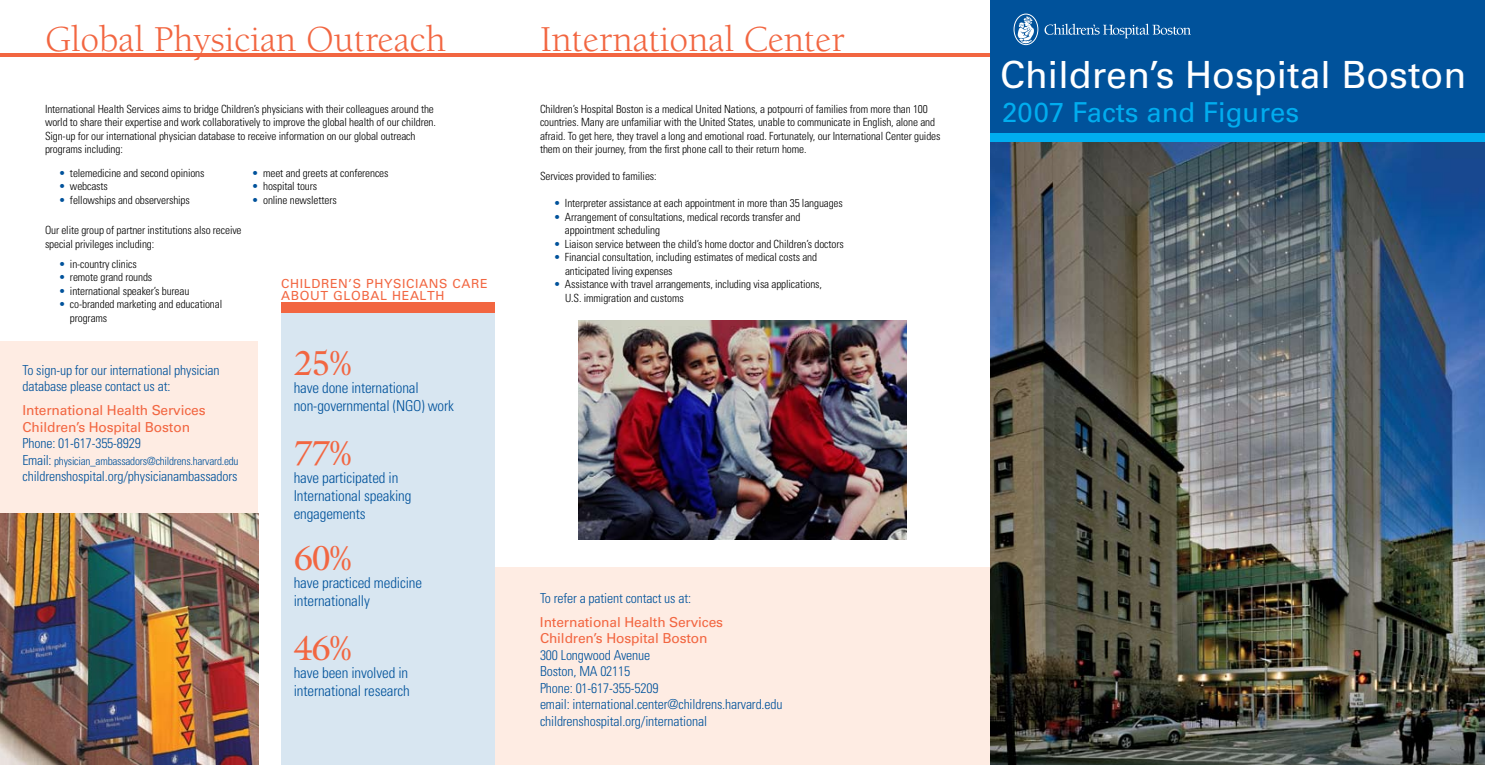
<style>
.page{position:relative;width:1485px;height:765px;background:#fff}
.page>*{position:absolute;margin:0;border:0;box-sizing:border-box;transform-origin:0 0}
.t1{font:37.5px "Berkeley";color:#f26641}
.t2{font:37.5px "Univers";color:#fff}
.t3{font:35px "Galliard";letter-spacing:-.05em;color:#f26641}
.t4{font:27.5px "Univers";color:#00adef}
.t5{font:300 condensed 15px/18px "Univers";letter-spacing:-.01em;color:#00529b}
.t6{font:300 condensed 13.75px/16.5px "Univers";letter-spacing:-.01em;color:#00529b}
.t7{font:13.75px/16.5px "Univers";letter-spacing:-.01em;color:#f26641}
.t8{font:12.5px/12.5px "Univers";letter-spacing:.05em;color:#f26641}
.t9{font:300 condensed 11.25px/13.5px "Univers";letter-spacing:-.01em;color:#000}
.t10{font:300 condensed 11.25px "Univers";letter-spacing:-.02em;color:#00529b}
.s1{color:#00529b}
.s2{font-size:13.75px}
</style>
<div class="page">
<div style="left:0;top:341px;width:258px;height:183px;background:#feece3"></div>
<div style="left:478px;top:568px;width:534px;height:197px;background:#feece3"></div>
<img style="left:990px;top:142px;width:495px;height:623px">
<div style="left:990px;top:10px;width:495px;height:132px;background:#00adef"></div>
<div style="left:990px;top:0;width:495px;height:132px;background:#00529b"></div>
<svg style="left:1012px;top:12px;width:27px;height:34px"></svg>
<div style="left:1014px;top:14px;width:24px;height:31px;border:1px solid #fff;border-radius:50%"></div>
<svg style="left:1017px;top:16px;width:17px;height:28px"></svg>
<svg style="left:1045px;top:24px;width:146px;height:14px"></svg>
<hr style="left:0;top:53px;width:990px;height:3px;background:#f26641">
<div style="left:281px;top:302px;width:214px;height:12px;background:#f26641"></div>
<div style="left:281px;top:314px;width:214px;height:451px;background:#d8e6f1"></div>
<img style="left:579px;top:320px;width:327px;height:220px">
<img style="left:0;top:514px;width:259px;height:251px">
<h1 class="t1" style="left:45px;top:20px;width:402px">Global Physician Outreach</h1>
<p class="t9" style="left:45px;top:102px;width:393px">International Health Services aims to bridge Children’s physicians with their colleagues around the world to share their expertise and work collaboratively to improve the global health of our children.<br>Sign-up for our international physician database to receive information on our global outreach programs including:</p>
<p class="t9" style="left:59px;top:166px;width:147px"><span class="s1">•</span> telemedicine and second opinions</p>
<p class="t9" style="left:59px;top:180px;width:51px"><span class="s1">•</span> webcasts</p>
<p class="t9" style="left:59px;top:193px;width:133px"><span class="s1">•</span> fellowships and observerships</p>
<p class="t9" style="left:45px;top:224px;width:198px">Our elite group of partner institutions also receive special privileges including:</p>
<p class="t9" style="left:59px;top:257px;width:80px"><span class="s1">•</span> in-country clinics</p>
<p class="t9" style="left:59px;top:271px;width:95px"><span class="s1">•</span> remote grand rounds</p>
<p class="t9" style="left:59px;top:284px;width:132px"><span class="s1">•</span> international speaker’s bureau</p>
<p class="t9" style="left:70px;top:298px;width:154px;text-indent:-11px"><span class="s1">•</span> co-branded marketing and educational programs</p>
<p class="t6" style="left:22px;top:362px;width:199px">To sign-up for our international physician database please contact us at:</p>
<p class="t7" style="left:22px;top:402px;width:185px">I nternational Health Services<br>Children’s Hospital Boston</p>
<p class="t6" style="left:22px;top:435px;width:120px">Phone: 01-617-355-8929</p>
<p class="t10" style="left:22px;top:454px;width:218px"><span class="s2">Email:</span> physician_ambassadors@childrens.harvard.edu</p>
<p class="t6" style="left:22px;top:468px;width:217px">childrenshospital.org/physicianambassadors</p>
<p class="t9" style="left:252px;top:166px;width:138px"><span class="s1">•</span> meet and greets at conferences</p>
<p class="t9" style="left:252px;top:180px;width:67px"><span class="s1">•</span> hospital tours</p>
<p class="t9" style="left:252px;top:193px;width:86px"><span class="s1">•</span> online newsletters</p>
<p class="t8" style="left:281px;top:277px;width:208px">Ch ildren’s physicians care about global h ealth</p>
<h2 class="t3" style="left:294px;top:341px;width:60px">25%</h2>
<h3 class="t5" style="left:294px;top:379px;width:162px">have done international non-governmental (NGO) work</h3>
<h2 class="t3" style="left:294px;top:431px;width:60px">77%</h2>
<h3 class="t5" style="left:294px;top:469px;width:119px">have participated in<br>International speaking engagements</h3>
<h2 class="t3" style="left:294px;top:536px;width:60px">60%</h2>
<h3 class="t5" style="left:294px;top:574px;width:130px">have practiced medicine internationally</h3>
<h2 class="t3" style="left:294px;top:626px;width:60px">46%</h2>
<h3 class="t5" style="left:294px;top:664px;width:117px">have been involved in international research</h3>
<h1 class="t1" style="left:540px;top:20px;width:306px">International Center</h1>
<p class="t9" style="left:540px;top:102px;width:402px">Children’s Hospital Boston is a medical United Nations, a potpourri of families from more than 100 countries. Many are unfamiliar with the United States, unable to communicate in English, alone and afraid. To get here, they travel a long and emotional road. Fortunately, our International Center guides them on their journey, from the first phone call to their return home.</p>
<p class="t9" style="left:540px;top:170px;width:118px">Services provided to families:</p>
<p class="t9" style="left:554px;top:197px;width:291px"><span class="s1">•</span> Interpreter assistance at each appointment in more than 35 languages</p>
<p class="t9" style="left:565px;top:210px;width:237px;text-indent:-11px"><span class="s1">•</span> Arrangement of consultations, medical records transfer and appointment scheduling</p>
<p class="t9" style="left:554px;top:237px;width:292px"><span class="s1">•</span> Liaison service between the child’s home doctor and Children’s doctors</p>
<p class="t9" style="left:565px;top:251px;width:254px;text-indent:-11px"><span class="s1">•</span> Financial consultation, including estimates of medical costs and anticipated living expenses</p>
<p class="t9" style="left:565px;top:278px;width:259px;text-indent:-11px"><span class="s1">•</span> Assistance with travel arrangements, including visa applications,<br>U.S. immigration and customs</p>
<p class="t6" style="left:540px;top:590px;width:153px">To refer a patient contact us at:</p>
<p class="t7" style="left:540px;top:614px;width:185px">I nternational Health Services<br>Children’s Hospital Boston</p>
<p class="t6" style="left:540px;top:647px;width:244px">300 Longwood Avenue<br>Boston, MA 02115<br>Phone: 01-617-355-5209<br>email: international.center@childrens.harvard.edu childrenshospital.org/international</p>
<h1 class="t2" style="left:1000px;top:53px;width:468px">Children’s Hospital Boston</h1>
<h3 class="t4" style="left:1002px;top:95px;width:299px">2007 Facts and Figures</h3>
</div>
